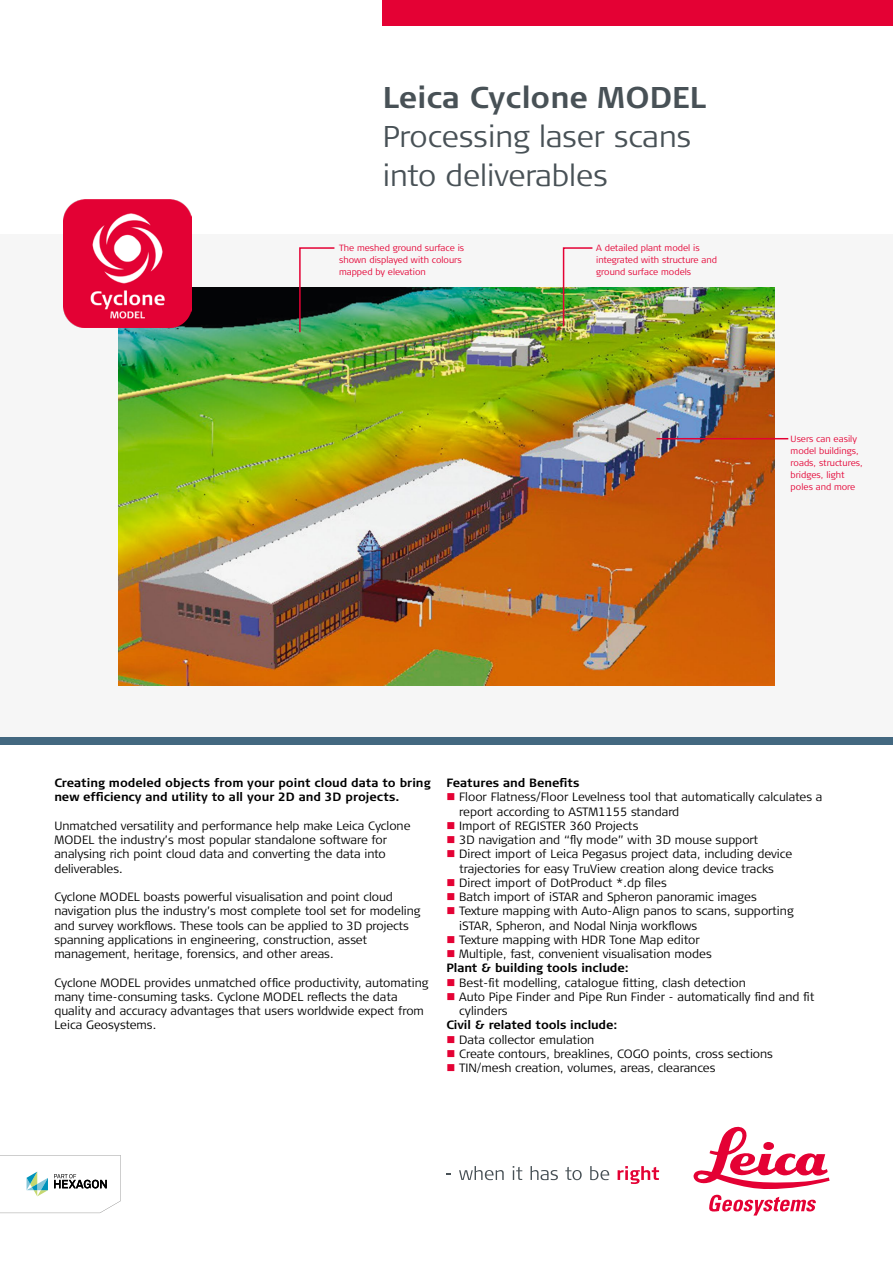
<style>
.page{position:relative;width:893px;height:1263px;background:#fff}
.page>*{position:absolute;margin:0;border:0;box-sizing:border-box;transform-origin:0 0}
.t1{font:300 30px/39px "Signa Column";color:#485156}
.t2{font:700 30px "Signa Column";color:#485156}
.t3{font:300 12px/14.2px "Signa Column";color:#000}
.t4{font:700 12px/14.2px "Signa Column";color:#000}
.t5{font:300 9px/12px "Signa Column";color:#e40134}
.s1{color:#e40134}
.s2{font-weight:700}
</style>
<div class="page">
<div style="left:383px;top:0;width:510px;height:26px;background:#e40134"></div>
<svg style="left:459px;top:1166px;width:45px;height:14px"></svg>
<svg style="left:513px;top:1166px;width:9px;height:14px"></svg>
<svg style="left:531px;top:1166px;width:27px;height:14px"></svg>
<svg style="left:565px;top:1167px;width:17px;height:13px"></svg>
<svg style="left:590px;top:1166px;width:19px;height:14px"></svg>
<svg style="left:618px;top:1166px;width:41px;height:18px"></svg>
<svg style="left:693px;top:1127px;width:136px;height:62px"></svg>
<svg style="left:709px;top:1195px;width:107px;height:20px"></svg>
<div style="left:0;top:234px;width:893px;height:502px;background:#f6f6f6"></div>
<div style="left:0;top:736px;width:893px;height:8px;background:#436880"></div>
<img style="left:119px;top:287px;width:655px;height:398px">
<img style="left:562px;top:247px;width:32px;height:81px">
<hr style="left:656px;top:438px;width:132px;height:1px;background:#e40134">
<svg style="left:298px;top:247px;width:38px;height:87px"></svg>
<svg style="left:0;top:1155px;width:121px;height:58px"></svg>
<img style="left:64px;top:200px;width:127px;height:127px">
<h1 class="t2" style="left:383px;top:78px;width:325px">Leica Cyclone MODEL</h1>
<h1 class="t1" style="left:383px;top:117px;width:310px">Processing laser scans into deliverables</h1>
<p class="t5" style="left:339px;top:242px;width:127px">The meshed ground surface is shown displayed with colours mapped by elevation</p>
<p class="t5" style="left:596px;top:242px;width:122px">A detailed plant model is integrated with structure and ground surface models</p>
<p class="t5" style="left:791px;top:433px;width:74px">Users can easily model buildings, roads, structures, bridges, light poles and more</p>
<p class="t4" style="left:54px;top:776px;width:378px">Creating modeled objects from your point cloud data to bring new efficiency and utility to all your 2D and 3D projects.</p>
<p class="t3" style="left:54px;top:819px;width:358px">Unmatched versatility and performance help make Leica Cyclone MODEL the industry’s most popular standalone software for analysing rich point cloud data and converting the data into deliverables.</p>
<p class="t3" style="left:54px;top:890px;width:367px">Cyclone MODEL boasts powerful visualisation and point cloud navigation plus the industry’s most complete tool set for modeling and survey workflows. These tools can be applied to 3D projects spanning applications in engineering, construction, asset management, heritage, forensics, and other areas.</p>
<p class="t3" style="left:54px;top:975px;width:376px">Cyclone MODEL provides unmatched office productivity, automating many time-consuming tasks. Cyclone MODEL reflects the data quality and accuracy advantages that users worldwide expect from Leica Geosystems.</p>
<p class="t4" style="left:446px;top:776px;width:135px">Features and Benefits</p>
<p class="t3" style="left:459px;top:790px;width:365px;text-indent:-13px"><span class="s1">■</span> Floor Flatness/Floor Levelness tool that automatically calculates a report according to ASTM1155 standard</p>
<p class="t3" style="left:446px;top:819px;width:193px"><span class="s1">■</span> Import of REGISTER 360 Projects</p>
<p class="t3" style="left:446px;top:833px;width:313px"><span class="s1">■</span> 3D navigation and “fly mode” with 3D mouse support</p>
<p class="t3" style="left:446px;top:847px;width:347px;text-align:center"><span class="s1">■</span> Direct import of Leica Pegasus project data, including device trajectories for easy TruView creation along device tracks</p>
<p class="t3" style="left:446px;top:876px;width:222px"><span class="s1">■</span> Direct import of DotProduct *.dp files</p>
<p class="t3" style="left:446px;top:890px;width:312px"><span class="s1">■</span> Batch import of iSTAR and Spheron panoramic images</p>
<p class="t3" style="left:459px;top:904px;width:336px;text-indent:-13px"><span class="s1">■</span> Texture mapping with Auto-Align panos to scans, supporting iSTAR, Spheron, and Nodal Ninja workflows</p>
<p class="t3" style="left:446px;top:933px;width:255px"><span class="s1">■</span> Texture mapping with HDR Tone Map editor</p>
<p class="t3" style="left:446px;top:947px;width:267px"><span class="s1">■</span> Multiple, fast, convenient visualisation modes<br><span class="s2">Plant &amp; building tools include:</span></p>
<p class="t3" style="left:446px;top:975px;width:301px"><span class="s1">■</span> Best-fit modelling, catalogue fitting, clash detection</p>
<p class="t3" style="left:459px;top:990px;width:357px;text-indent:-13px"><span class="s1">■</span> Auto Pipe Finder and Pipe Run Finder - automatically find and fit cylinders</p>
<p class="t4" style="left:446px;top:1018px;width:173px">Civil &amp; related tools include:</p>
<p class="t3" style="left:446px;top:1032px;width:149px"><span class="s1">■</span> Data collector emulation</p>
<p class="t3" style="left:446px;top:1047px;width:328px"><span class="s1">■</span> Create contours, breaklines, COGO points, cross sections</p>
<p class="t3" style="left:446px;top:1061px;width:271px"><span class="s1">■</span> TIN/mesh creation, volumes, areas, clearances</p>
</div>
